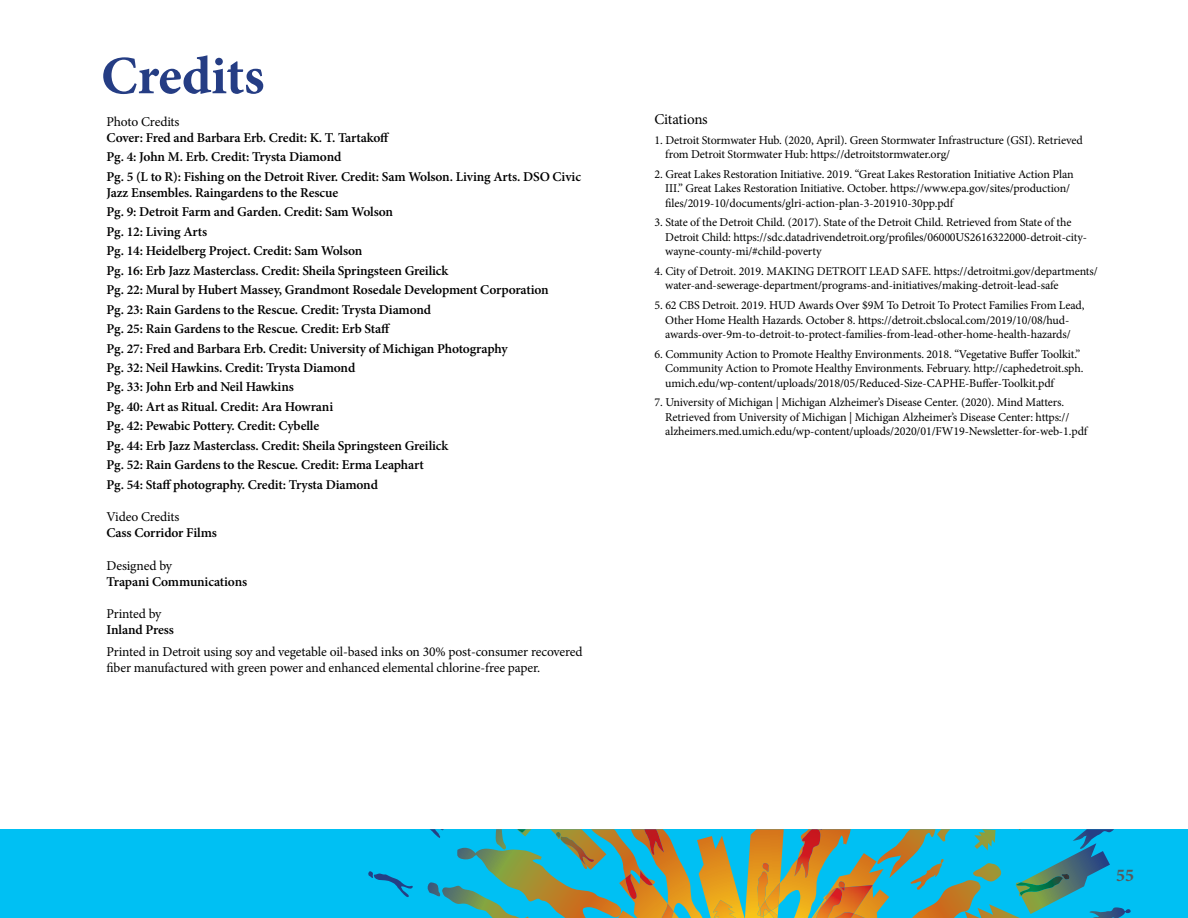
<style>
.page{position:relative;width:1188px;height:918px;background:#fff}
.page>*{position:absolute;margin:0;border:0;box-sizing:border-box;transform-origin:0 0}
.t1{font:700 54px "Minion Pro";letter-spacing:-.01em;color:#253d84}
.t2{font:700 18px "Minion Pro";color:#58595b}
.t3{font:15px "Minion Pro";letter-spacing:-.015em;color:#000}
.t4{font:600 13.5px/19.5px "Minion Pro";letter-spacing:-.01em;color:#000}
.t5{font:13.5px/16.2px "Minion Pro";letter-spacing:-.01em;color:#000}
.t6{font:12px/14.4px "Minion Pro";letter-spacing:-.01em;color:#000}
</style>
<div class="page">
<div style="left:0;top:829px;width:1188px;height:89px;background:#00c0f3"></div>
<svg style="left:368px;top:871px;width:45px;height:26px"></svg>
<svg style="left:427px;top:829px;width:704px;height:89px"></svg>
<h1 class="t1" style="left:101px;top:38px;width:165px">Credits</h1>
<p class="t5" style="left:107px;top:113px;width:75px">Photo Credits</p>
<p class="t4" style="left:107px;top:128px;width:476px">Cover: Fred and Barbara Erb. Credit: K. T. Tartakoff<br>Pg. 4: John M. Erb. Credit: Trysta Diamond<br>Pg. 5 (L to R): Fishing on the Detroit River. Credit: Sam Wolson. Living Arts. DSO Civic</p>
<p class="t4" style="left:107px;top:183px;width:444px">Jazz Ensembles. Raingardens to the Rescue<br>Pg. 9: Detroit Farm and Garden. Credit: Sam Wolson<br>Pg. 12: Living Arts<br>Pg. 14: Heidelberg Project. Credit: Sam Wolson<br>Pg. 16: Erb Jazz Masterclass. Credit: Sheila Springsteen Greilick<br>Pg. 22: Mural by Hubert Massey, Grandmont Rosedale Development Corporation Pg. 23: Rain Gardens to the Rescue. Credit: Trysta Diamond<br>Pg. 25: Rain Gardens to the Rescue. Credit: Erb Staff<br>Pg. 27: Fred and Barbara Erb. Credit: University of Michigan Photography<br>Pg. 32: Neil Hawkins. Credit: Trysta Diamond<br>Pg. 33: John Erb and Neil Hawkins<br>Pg. 40: Art as Ritual. Credit: Ara Howrani<br>Pg. 42: Pewabic Pottery. Credit: Cybelle<br>Pg. 44: Erb Jazz Masterclass. Credit: Sheila Springsteen Greilick<br>Pg. 52: Rain Gardens to the Rescue. Credit: Erma Leaphart<br>Pg. 54: Staff photography. Credit: Trysta Diamond</p>
<p class="t5" style="left:107px;top:509px;width:75px">Video Credits</p>
<p class="t4" style="left:107px;top:523px;width:112px">Cass Corridor Films</p>
<p class="t5" style="left:107px;top:557px;width:67px">Designed by</p>
<p class="t4" style="left:107px;top:572px;width:142px">Trapani Communications</p>
<p class="t5" style="left:107px;top:606px;width:56px">Printed by</p>
<p class="t4" style="left:107px;top:620px;width:69px">Inland Press</p>
<p class="t5" style="left:107px;top:644px;width:478px">Printed in Detroit using soy and vegetable oil-based inks on 30% post-consumer recovered fiber manufactured with green power and enhanced elemental chlorine-free paper.</p>
<p class="t3" style="left:654px;top:109px;width:55px">Citations</p>
<p class="t6" style="left:665px;top:133px;width:419px;text-indent:-11px">1. Detroit Stormwater Hub. (2020, April). Green Stormwater Infrastructure (GSI). Retrieved from Detroit Stormwater Hub: https://detroitstormwater.org/</p>
<p class="t6" style="left:665px;top:167px;width:410px;text-indent:-11px">2. Great Lakes Restoration Initiative. 2019. “Great Lakes Restoration Initiative Action Plan<br>III.” Great Lakes Restoration Initiative. October. https://www.epa.gov/sites/production/ files/2019-10/documents/glri-action-plan-3-201910-30pp.pdf</p>
<p class="t6" style="left:665px;top:215px;width:423px;text-indent:-11px">3. State of the Detroit Child. (2017). State of the Detroit Child. Retrieved from State of the<br>Detroit Child: https://sdc.datadrivendetroit.org/profiles/06000US2616322000-detroit-city&shy;wayne-county-mi/#child-poverty</p>
<p class="t6" style="left:665px;top:264px;width:434px;text-indent:-11px">4. City of Detroit. 2019. MAKING DETROIT LEAD SAFE. https://detroitmi.gov/departments/ water-and-sewerage-department/programs-and-initiatives/making-detroit-lead-safe</p>
<p class="t6" style="left:654px;top:298px;width:432px;text-align:center">5. 62 CBS Detroit. 2019. HUD Awards Over $9M To Detroit To Protect Families From Lead,<br>Other Home Health Hazards. October 8. https://detroit.cbslocal.com/2019/10/08/hud&shy;awards-over-9m-to-detroit-to-protect-families-from-lead-other-home-health-hazards/</p>
<p class="t6" style="left:665px;top:347px;width:420px;text-indent:-11px">6. Community Action to Promote Healthy Environments. 2018. “Vegetative Buffer Toolkit.”<br>Community Action to Promote Healthy Environments. February. http://caphedetroit.sph. umich.edu/wp-content/uploads/2018/05/Reduced-Size-CAPHE-Buffer-Toolkit.pdf</p>
<p class="t6" style="left:665px;top:395px;width:424px;text-indent:-11px">7. University of Michigan | Michigan Alzheimer’s Disease Center. (2020). Mind Matters.<br>Retrieved from University of Michigan | Michigan Alzheimer’s Disease Center: https:// alzheimers.med.umich.edu/wp-content/uploads/2020/01/FW19-Newsletter-for-web-1.pdf</p>
<h2 class="t2" style="left:1116px;top:863px;width:19px">55</h2>
</div>
